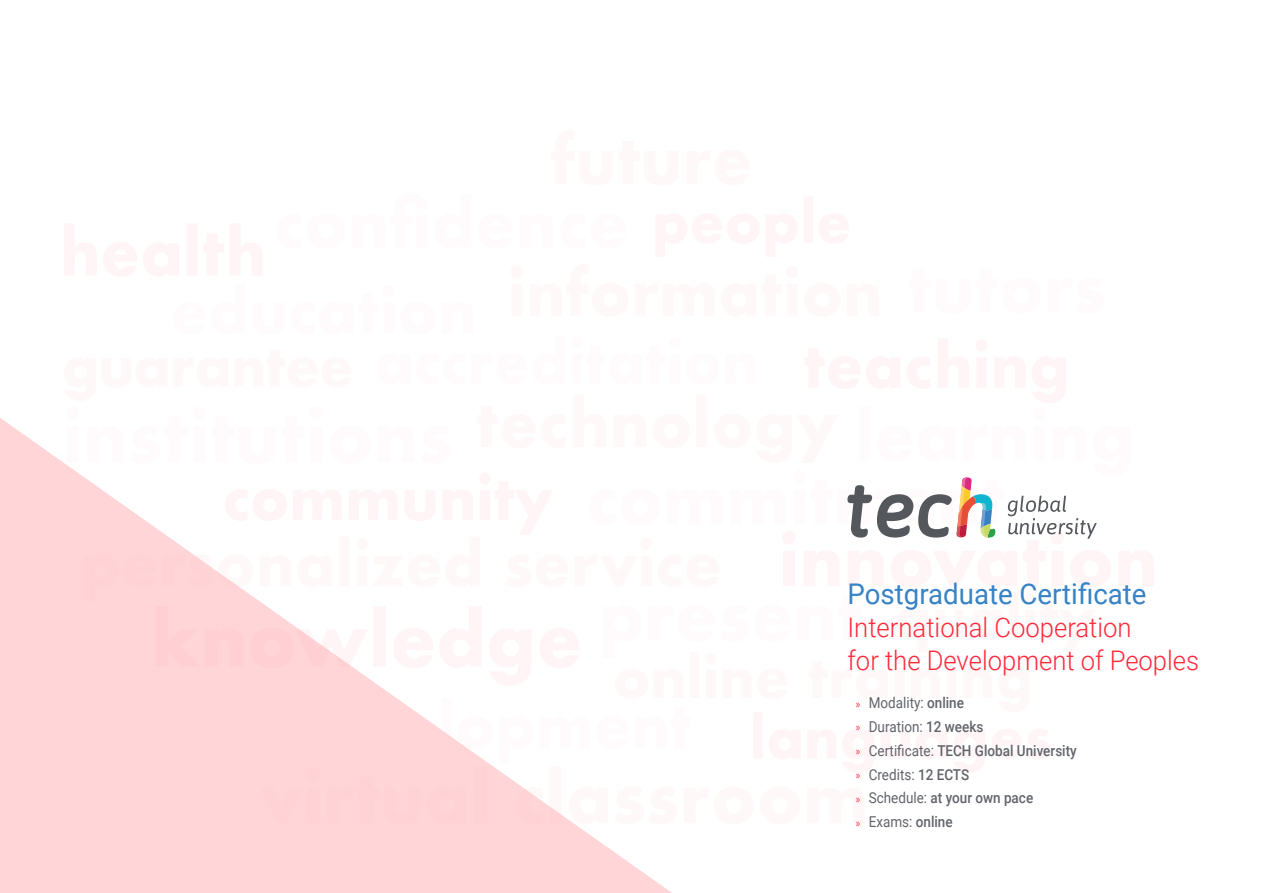
<style>
.page{position:relative;width:1263px;height:893px;background:#fff}
.page>*{position:absolute;margin:0;border:0;box-sizing:border-box;transform-origin:0 0}
.t1{font:28.5px "Roboto";color:#3783c5}
.t2{font:300 27px/33px "Roboto";color:#ff293a;scale:.95 1}
.t3{font:500 15px/23.7px "Roboto";color:#61646a;scale:.9 1}
.s1{font-family:"Myriad Pro";font-weight:400;font-size:12px;color:#ff293a}
.s2{font-weight:400}
</style>
<div class="page">
<div style="left:0;top:418px;width:672px;height:475px;background:#ffd5d8"></div>
<svg style="left:64px;top:418px;width:1033px;height:406px"></svg>
<h1 class="t1" style="left:847px;top:574px;width:301px">Postgraduate Certificate</h1>
<h2 class="t2" style="left:847px;top:610px;width:372px">International Cooperation<br>for the Development of Peoples</h2>
<p class="t3" style="left:856px;top:691px;width:247px"><span class="s1">»</span> <span class="s2">Modality:</span> online<br><span class="s1">»</span> <span class="s2">Duration:</span> 12 weeks<br><span class="s1">»</span> <span class="s2">Certificate:</span> TECH Global University <span class="s1">»</span> <span class="s2">Credits:</span> 12 ECTS<br><span class="s1">»</span> <span class="s2">Schedule:</span> at your own pace<br><span class="s1">»</span> <span class="s2">Exams:</span> online</p>
</div>
